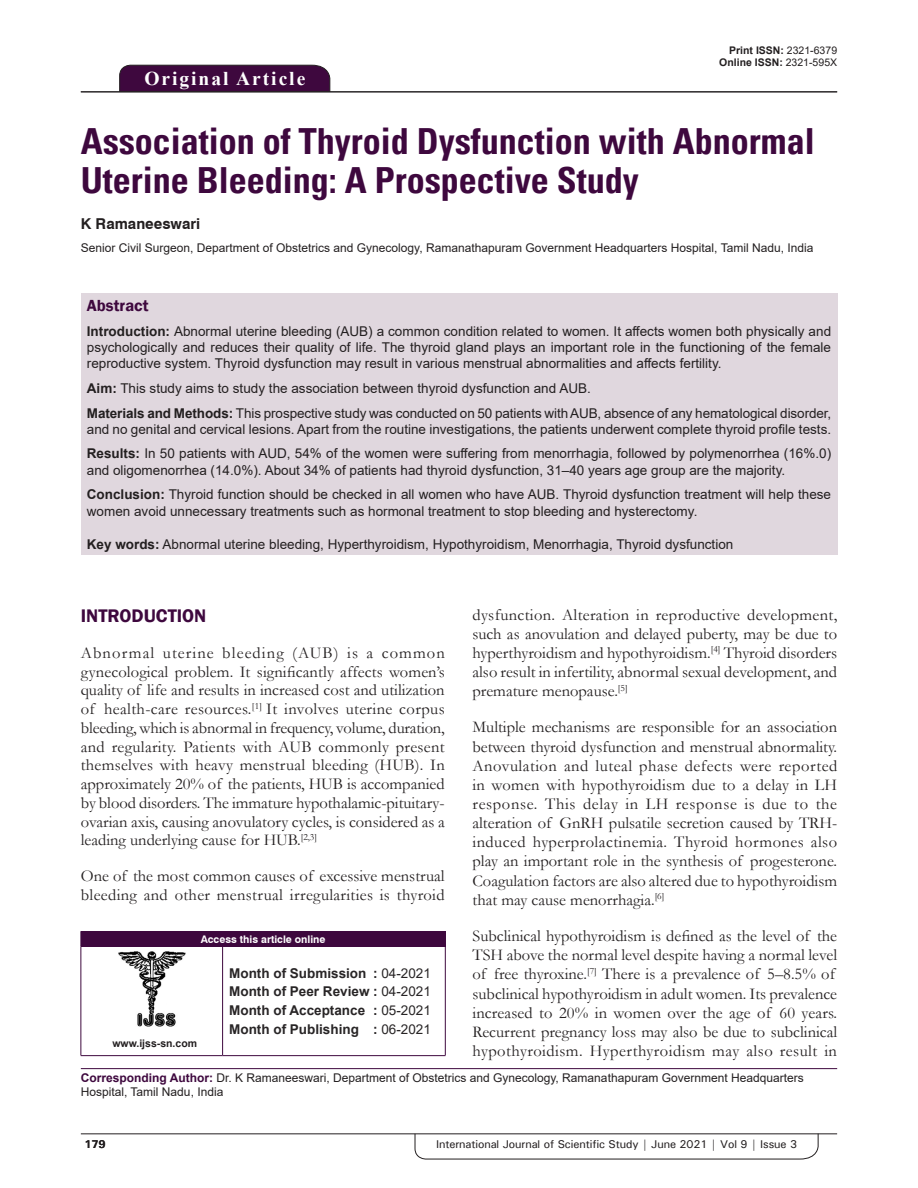
<style>
.page{position:relative;width:918px;height:1188px;background:#fff}
.page>*{position:absolute;margin:0;border:0;box-sizing:border-box;transform-origin:0 0}
.AT{font:700 condensed 36px/39px "Univers";color:#3e083e}
.AH{font:700 19.5px "Times New Roman";letter-spacing:.1em;color:#fff}
.t1{font:600 18.75px "Franklin Gothic";color:#3e083e}
.TX{font:16.5px/19.2px "Garamond";color:#231f20;text-align:justify}
.TX-2{font:16.5px/18.8px "Garamond";letter-spacing:.02em;color:#231f20}
.ABSH{font:600 16.5px "Franklin Gothic";color:#3e083e}
.AU{font:700 15px "Swiss 721 BT";color:#231f20}
.ABS{font:13.5px/16.2px "Arial";color:#231f20}
.HIS{font:700 13.5px/18.8px "Arial";color:#282526;text-align:justify}
.KWD{font:13.5px "Arial";color:#231f20}
.ADD{font:12px/14.4px "Arial";color:#231f20}
.AFF{font:12px "Arial";color:#231f20}
.t2{font:500 11.25px "Univers";letter-spacing:-.01em;color:#231f20}
.t3{font:700 11.25px "Univers";color:#231f20}
.DOI{font:700 10.5px "Arial";color:#231f20}
.AAO{font:700 10.5px "Swiss 721 BT";color:#fff}
.Web{font:700 10.5px "Arial";color:#231f20}
.s1{font-weight:400}
.s2{font-weight:700}
.s3{font-weight:700;color:#3e083e}
</style>
<div class="page">
<svg style="left:415px;top:1133px;width:404px;height:26px"></svg>
<hr style="left:81px;top:1134px;width:756px;height:1px;background:#231f20">
<div style="left:119px;top:65px;width:211px;height:26px;background:#3e083e"></div>
<hr style="left:81px;top:91px;width:756px;height:1px;background:#231f20">
<div style="left:81px;top:293px;width:756px;height:262px;background:#e0d7de"></div>
<div style="left:81px;top:931px;width:364px;height:15px;background:#3e083e"></div>
<svg style="left:445px;top:931px;width:1px;height:15px"></svg>
<hr style="left:81px;top:946px;width:142px;height:1px;background:#3e083e">
<hr style="left:81px;top:947px;width:1px;height:108px;background:#3e083e">
<hr style="left:223px;top:946px;width:223px;height:1px;background:#3e083e">
<hr style="left:222px;top:947px;width:1px;height:108px;background:#3e083e">
<hr style="left:445px;top:947px;width:1px;height:108px;background:#3e083e">
<hr style="left:223px;top:1055px;width:223px;height:1px;background:#3e083e">
<hr style="left:81px;top:1055px;width:142px;height:1px;background:#3e083e">
<img style="left:118px;top:951px;width:68px;height:76px">
<hr style="left:81px;top:1068px;width:756px;height:1px;background:#3e083e">
<p class="AH" style="left:144px;top:64px;width:162px">Original Article</p>
<p class="DOI" style="left:729px;top:42px;width:109px">Print ISSN: <span class="s1">2321-6379</span></p>
<p class="DOI" style="left:719px;top:55px;width:119px">Online ISSN: <span class="s1">2321-595X</span></p>
<p class="AT" style="left:81px;top:122px;width:735px">Association of Thyroid Dysfunction with Abnormal<br>Uterine Bleeding: A Prospective Study</p>
<p class="AU" style="left:81px;top:215px;width:121px">K Ramaneeswari</p>
<p class="AFF" style="left:81px;top:240px;width:734px">Senior Civil Surgeon, Department of Obstetrics and Gynecology, Ramanathapuram Government Headquarters Hospital, Tamil Nadu, India</p>
<p class="ABSH" style="left:87px;top:295px;width:63px">Abstract</p>
<p class="ABS" style="left:87px;top:323px;width:746px;text-align:justify"><span class="s2">Introduction:</span> Abnormal uterine bleeding (AUB) a common condition related to women. It affects women both physically and psychologically and reduces their quality of life. The thyroid gland plays an important role in the functioning of the female reproductive system. Thyroid dysfunction may result in various menstrual abnormalities and affects fertility.</p>
<p class="ABS" style="left:87px;top:380px;width:506px"><span class="s2">Aim:</span> This study aims to study the association between thyroid dysfunction and AUB.</p>
<p class="ABS" style="left:87px;top:405px;width:746px"><span class="s2">Materials and Methods:</span> This prospective study was conducted on 50 patients with AUB, absence of any hematological disorder, and no genital and cervical lesions. Apart from the routine investigations, the patients underwent complete thyroid profile tests.</p>
<p class="ABS" style="left:87px;top:446px;width:746px"><span class="s2">Results:</span> In 50 patients with AUD, 54% of the women were suffering from menorrhagia, followed by polymenorrhea (16%.0) and oligomenorrhea (14.0%). About 34% of patients had thyroid dysfunction, 31–40 years age group are the majority.</p>
<p class="ABS" style="left:87px;top:486px;width:746px"><span class="s2">Conclusion:</span> Thyroid function should be checked in all women who have AUB. Thyroid dysfunction treatment will help these women avoid unnecessary treatments such as hormonal treatment to stop bleeding and hysterectomy.</p>
<p class="KWD" style="left:87px;top:535px;width:648px"><span class="s2">Key words:</span> Abnormal uterine bleeding, Hyperthyroidism, Hypothyroidism, Menorrhagia, Thyroid dysfunction</p>
<p class="TX" style="left:473px;top:604px;width:366px">dysfunction. Alteration in reproductive development, such as anovulation and delayed puberty, may be due to hyperthyroidism and hypothyroidism.<sup>[4]</sup> Thyroid disorders also result in infertility, abnormal sexual development, and premature menopause.<sup>[5]</sup></p>
<p class="TX" style="left:473px;top:717px;width:366px">Multiple mechanisms are responsible for an association between thyroid dysfunction and menstrual abnormality.<br>Anovulation and luteal phase defects were reported in women with hypothyroidism due to a delay in LH response. This delay in LH response is due to the alteration of GnRH pulsatile secretion caused by TRH&shy;induced hyperprolactinemia. Thyroid hormones also play an important role in the synthesis of progesterone.<br>Coagulation factors are also altered due to hypothyroidism that may cause menorrhagia.<sup>[6]</sup></p>
<p class="TX" style="left:473px;top:926px;width:366px;text-align:left">Subclinical hypothyroidism is defined as the level of the TSH above the normal level despite having a normal level of free thyroxine.<sup>[7]</sup> There is a prevalence of 5–8.5% of subclinical hypothyroidism in adult women. Its prevalence increased to 20% in women over the age of 60 years.<br>Recurrent pregnancy loss may also be due to subclinical hypothyroidism. Hyperthyroidism may also result in</p>
<h1 class="t1" style="left:81px;top:604px;width:127px">INTRODUCTION</h1>
<p class="TX" style="left:81px;top:643px;width:365px;line-height:18.8px">Abnormal uterine bleeding (AUB) is a common gynecological problem. It significantly affects women’s quality of life and results in increased cost and utilization of health-care resources.<sup>[1]</sup> It involves uterine corpus bleeding, which is abnormal in frequency, volume, duration, and regularity. Patients with AUB commonly present themselves with heavy menstrual bleeding (HUB). In approximately 20% of the patients, HUB is accompanied by blood disorders. The immature hypothalamic-pituitary&shy;ovarian axis, causing anovulatory cycles, is considered as a leading underlying cause for HUB.<sup>[2,3]</sup></p>
<p class="TX-2" style="left:81px;top:866px;width:365px">One of the most common causes of excessive menstrual bleeding and other menstrual irregularities is thyroid</p>
<p class="AAO" style="left:201px;top:933px;width:126px">Access this article online</p>
<p class="HIS" style="left:229px;top:964px;width:203px">Month of Submission : <span class="s1">04-2021<br></span>Month of Peer Review : <span class="s1">04-2021<br></span>Month of Acceptance : <span class="s1">05-2021<br></span>Month of Publishing : <span class="s1">06-2021</span></p>
<p class="ADD" style="left:81px;top:1070px;width:724px"><span class="s3">Corresponding Author:</span> Dr. K Ramaneeswari, Department of Obstetrics and Gynecology, Ramanathapuram Government Headquarters<br>Hospital, Tamil Nadu, India</p>
<p class="Web" style="left:112px;top:1036px;width:86px">www.ijss-sn.com</p>
<p class="t3" style="left:84px;top:1137px;width:23px">179</p>
<p class="t2" style="left:436px;top:1137px;width:362px">International Journal of Scientific Study | June 2021 | Vol 9 | Issue 3</p>
</div>
